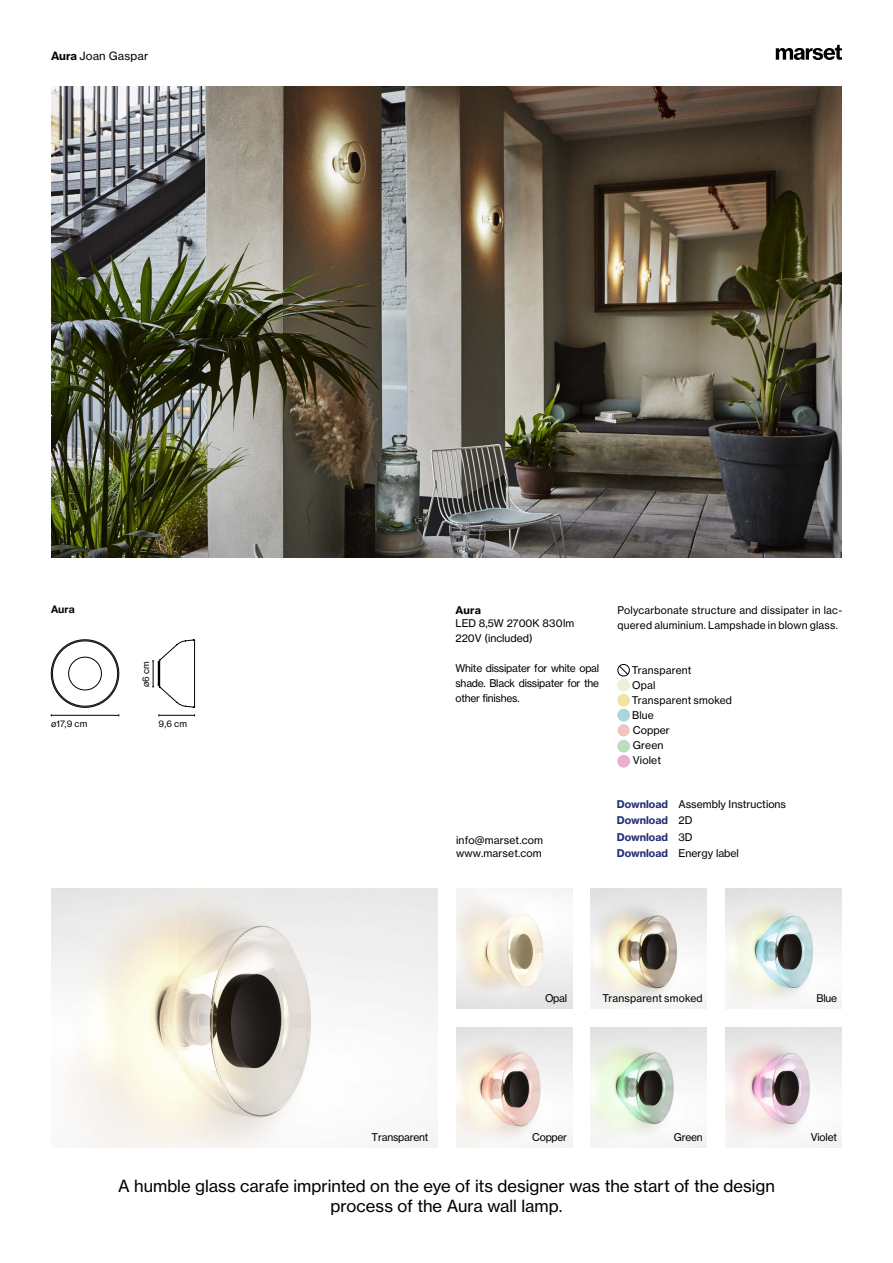
<style>
.page{position:relative;width:893px;height:1263px;background:#fff}
.page>*{position:absolute;margin:0;border:0;box-sizing:border-box;transform-origin:0 0}
.t1{font:16.5px/20.2px "N Haas Grotesk TX Pro 55 Rg";color:#000;text-align:center}
.t2{font:11.25px "N Haas Grotesk TX Pro 55 Rg";letter-spacing:.02em;color:#000}
.t3{font:10.5px/15px "N Haas Grotesk TX Pro 55 Rg";color:#000}
.t4{font:10.5px/15px "N Haas Grotesk TX Pro 55 Rg";letter-spacing:.02em;color:#000}
.t5{font:10.5px/16.5px "N Haas Grotesk TX Pro 75 Bd";color:#202d76}
.t6{font:10.5px "N Haas Grotesk TX Pro 55 Rg";letter-spacing:-.02em;color:#000}
.t7{font:700 10.5px "Helvetica Neue LT Std";color:#000}
.t8{font:10.5px "N Haas Grotesk TX Pro 75 Bd";color:#000}
.t9{font:9px "N Haas Grotesk TX Pro 55 Rg";letter-spacing:.015em;color:#000}
.s1{font-family:"N Haas Grotesk TX Pro 75 Bd"}
.s2{font-family:"N Haas Grotesk TX Pro 75 Bd";color:#202d76}
.s3{font-family:"N Haas Grotesk TX Pro 55 Rg";color:#000}
</style>
<div class="page">
<svg style="left:776px;top:45px;width:66px;height:15px"></svg>
<svg style="left:617px;top:664px;width:13px;height:13px"></svg>
<div style="left:618px;top:679px;width:11px;height:12px;background:#f2eed8;border-radius:50%"></div>
<div style="left:617px;top:679px;width:13px;height:12px;border:1px solid #f2eed8;border-radius:50%"></div>
<div style="left:618px;top:694px;width:11px;height:12px;background:#f1e3a2;border-radius:50%"></div>
<div style="left:617px;top:694px;width:13px;height:12px;border:1px solid #f1e3a2;border-radius:50%"></div>
<div style="left:618px;top:709px;width:11px;height:12px;background:#a9d6da;border-radius:50%"></div>
<div style="left:617px;top:709px;width:13px;height:12px;border:1px solid #a9d6da;border-radius:50%"></div>
<div style="left:617px;top:724px;width:13px;height:12px;background:#efc5bc;border-radius:50%"></div>
<div style="left:618px;top:740px;width:11px;height:12px;background:#beddbd;border-radius:50%"></div>
<div style="left:617px;top:740px;width:13px;height:12px;border:1px solid #beddbd;border-radius:50%"></div>
<div style="left:618px;top:755px;width:11px;height:12px;background:#eaafd0;border-radius:50%"></div>
<div style="left:617px;top:755px;width:13px;height:12px;border:1px solid #eaafd0;border-radius:50%"></div>
<hr style="left:51px;top:715px;width:68px;height:1px;background:#000">
<hr style="left:159px;top:715px;width:36px;height:1px;background:#000">
<svg style="left:51px;top:639px;width:144px;height:69px"></svg>
<img style="left:51px;top:86px;width:791px;height:471px">
<img style="left:51px;top:889px;width:386px;height:258px">
<img style="left:456px;top:889px;width:116px;height:120px">
<img style="left:456px;top:1027px;width:116px;height:120px">
<img style="left:591px;top:889px;width:116px;height:120px">
<img style="left:591px;top:1027px;width:116px;height:120px">
<img style="left:725px;top:889px;width:116px;height:120px">
<img style="left:725px;top:1027px;width:116px;height:120px">
<p class="t2" style="left:51px;top:49px;width:99px"><span class="s1">Aura</span> Joan Gaspar</p>
<p class="t7" style="left:51px;top:603px;width:25px">Aura</p>
<p class="t9" style="left:51px;top:718px;width:38px">ø17,9 cm</p>
<p class="t9" style="left:140px;top:687px;width:28px;rotate:-90deg">ø6 cm</p>
<p class="t9" style="left:159px;top:718px;width:30px">9,6 cm</p>
<p class="t8" style="left:455px;top:604px;width:27px">Aura</p>
<p class="t3" style="left:455px;top:616px;width:120px">LED 8,5W 2700K 830lm<br>220V (included)</p>
<p class="t3" style="left:455px;top:661px;width:145px;text-align:justify">White dissipater for white opal shade. Black dissipater for the other finishes.</p>
<p class="t3" style="left:456px;top:833px;width:88px;line-height:13.5px">info@marset.com www.marset.com</p>
<p class="t4" style="left:617px;top:603px;width:226px">Polycarbonate structure and dissipater in lac&shy;quered aluminium. Lampshade in blown glass.</p>
<p class="t3" style="left:632px;top:663px;width:102px">Transparent<br>Opal<br>Transparent smoked<br>Blue<br>Copper<br>Green<br>Violet</p>
<p class="t3" style="left:617px;top:796px;width:171px"><span class="s2">Download</span> Assembly Instructions</p>
<p class="t5" style="left:617px;top:812px;width:77px">Download <span class="s3">2D<br></span>Download <span class="s3">3D</span></p>
<p class="t3" style="left:617px;top:846px;width:124px"><span class="s2">Download</span> Energy label</p>
<p class="t3" style="left:545px;top:991px;width:24px">Opal</p>
<p class="t4" style="left:602px;top:991px;width:102px">Transparent smoked</p>
<p class="t6" style="left:372px;top:1131px;width:58px">Transparent</p>
<p class="t3" style="left:532px;top:1130px;width:36px">Copper</p>
<p class="t3" style="left:674px;top:1130px;width:30px">Green</p>
<p class="t3" style="left:816px;top:991px;width:22px">Blue</p>
<p class="t3" style="left:811px;top:1130px;width:28px">Violet</p>
<h1 class="t1" style="left:118px;top:1175px;width:658px">A humble glass carafe imprinted on the eye of its designer was the start of the design process of the Aura wall lamp.</h1>
</div>
